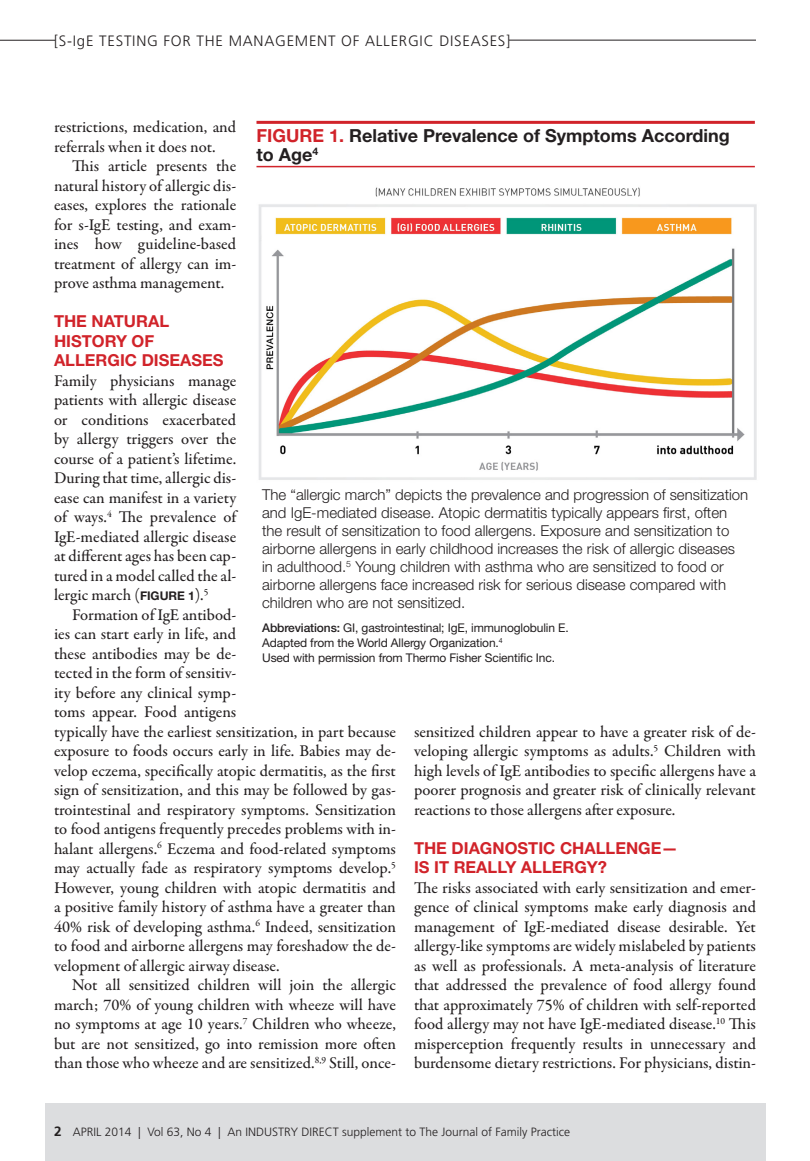
<style>
.page{position:relative;width:810px;height:1161px;background:#fff}
.page>*{position:absolute;margin:0;border:0;box-sizing:border-box;transform-origin:0 0}
.Table_head{font:700 18px/19.5px "Helvetica Neue LT Std";color:#231f20}
.Body_text_indent{font:500 16.5px/19.5px "Garamond Premr Pro";color:#231f20;text-align:justify}
.Body_text{font:500 16.5px/19.5px "Garamond Premr Pro";color:#231f20;text-align:justify}
.Subhead1{font:700 16.5px/19.5px "Helvetica Neue LT Std";color:#d1232a}
.Table_Text{font:300 15px/18px "Helvetica Neue LT Std";color:#231f20}
.t1{font:300 15px "Frutiger LT Std";letter-spacing:.05em;color:#231f20}
.Table_refs{font:12px "Helvetica Neue LT Std";letter-spacing:-.01em;color:#231f20}
.t2{font:300 12px "Frutiger LT Std";color:#231f20}
.s1{font-family:"Helvetica Neue LT Std";font-weight:700;font-size:12px}
.s2{color:#d1232a}
.s3{font-weight:500}
.s4{font-weight:700;font-size:13.5px}
</style>
<div class="page">
<div style="left:45px;top:1103px;width:720px;height:58px;background:#dcdddf"></div>
<hr style="left:0;top:40px;width:55px;height:1px;background:#231f20">
<hr style="left:509px;top:40px;width:247px;height:1px;background:#231f20">
<hr style="left:256px;top:121px;width:499px;height:3px;background:#d1232a">
<hr style="left:256px;top:166px;width:499px;height:1px;background:#d1232a">
<img style="left:258px;top:187px;width:499px;height:293px">
<p class="t1" style="left:54px;top:32px;width:458px">[S-IgE TESTING FOR THE MANAGEMENT OF ALLERGIC DISEASES]</p>
<p class="Body_text_indent" style="left:54px;top:117px;width:184px">restrictions, medication, and referrals when it does not.</p>
<p class="Body_text_indent" style="left:54px;top:156px;width:184px;text-indent:18px">This article presents the natural history of allergic dis&shy;eases, explores the rationale for s-IgE testing, and exam&shy;ines how guideline-based treatment of allergy can im&shy;prove asthma management.</p>
<p class="Subhead1" style="left:54px;top:311px;width:171px">THE NATURAL<br>HISTORY OF<br>ALLERGIC DISEASES</p>
<p class="Body_text" style="left:54px;top:371px;width:184px">Family physicians manage patients with allergic disease or conditions exacerbated by allergy triggers over the course of a patient’s lifetime.<br>During that time, allergic dis&shy;ease can manifest in a variety of ways.<sup>4</sup> The prevalence of IgE-mediated allergic disease at different ages has been cap&shy;tured in a model called the al&shy;lergic march (<span class="s1">FIGURE 1</span>).<sup>5</sup></p>
<p class="Body_text_indent" style="left:54px;top:605px;width:344px;text-align:left;text-indent:18px">Formation of IgE antibod-<br>ies can start early in life, and<br>these antibodies may be de-<br>tected in the form of sensitiv-<br>ity before any clinical symp-<br>toms appear. Food antigens<br>typically have the earliest sensitization, in part because exposure to foods occurs early in life. Babies may de&shy;velop eczema, specifically atopic dermatitis, as the first sign of sensitization, and this may be followed by gas&shy;trointestinal and respiratory symptoms. Sensitization to food antigens frequently precedes problems with in&shy;halant allergens.<sup>6</sup> Eczema and food-related symptoms may actually fade as respiratory symptoms develop.<sup>5<br></sup>However, young children with atopic dermatitis and a positive family history of asthma have a greater than 40% risk of developing asthma.<sup>6</sup> Indeed, sensitization to food and airborne allergens may foreshadow the de&shy;velopment of allergic airway disease.</p>
<p class="Body_text_indent" style="left:54px;top:975px;width:344px;text-indent:18px">Not all sensitized children will join the allergic march; 70% of young children with wheeze will have no symptoms at age 10 years.<sup>7</sup> Children who wheeze, but are not sensitized, go into remission more often than those who wheeze and are sensitized.<sup>8,9</sup> Still, once-</p>
<p class="Table_head" style="left:256px;top:125px;width:475px"><span class="s2">FIGURE 1.</span> Relative Prevalence of Symptoms According to Age<sup>4</sup></p>
<p class="Table_Text" style="left:262px;top:486px;width:488px">The “allergic march” depicts the prevalence and progression of sensitization and IgE-mediated disease. Atopic dermatitis typically appears first, often the result of sensitization to food allergens. Exposure and sensitization to airborne allergens in early childhood increases the risk of allergic diseases in adulthood.<sup>5</sup> Young children with asthma who are sensitized to food or airborne allergens face increased risk for serious disease compared with children who are not sensitized.</p>
<p class="Table_refs" style="left:262px;top:621px;width:308px"><span class="s3">Abbreviations:</span> GI, gastrointestinal; IgE, immunoglobulin E.</p>
<p class="Table_refs" style="left:262px;top:636px;width:242px">Adapted from the World Allergy Organization.<sup>4</sup></p>
<p class="Table_refs" style="left:262px;top:651px;width:295px">Used with permission from Thermo Fisher Scientific Inc.</p>
<p class="Body_text_indent" style="left:414px;top:722px;width:344px">sensitized children appear to have a greater risk of de&shy;veloping allergic symptoms as adults.<sup>5</sup> Children with high levels of IgE antibodies to specific allergens have a poorer prognosis and greater risk of clinically relevant reactions to those allergens after exposure.</p>
<p class="Subhead1" style="left:414px;top:838px;width:265px">THE DIAGNOSTIC CHALLENGE—<br>IS IT REALLY ALLERGY?</p>
<p class="Body_text" style="left:414px;top:878px;width:344px">The risks associated with early sensitization and emer&shy;gence of clinical symptoms make early diagnosis and management of IgE-mediated disease desirable. Yet allergy-like symptoms are widely mislabeled by patients as well as professionals. A meta-analysis of literature that addressed the prevalence of food allergy found that approximately 75% of children with self-reported food allergy may not have IgE-mediated disease.<sup>10</sup> This misperception frequently results in unnecessary and burdensome dietary restrictions. For physicians, distin-</p>
<p class="t2" style="left:54px;top:1125px;width:518px"><span class="s4">2</span> APRIL 2014 | Vol 63, No 4 | An INDUSTRY DIRECT supplement to The Journal of Family Practice</p>
</div>
